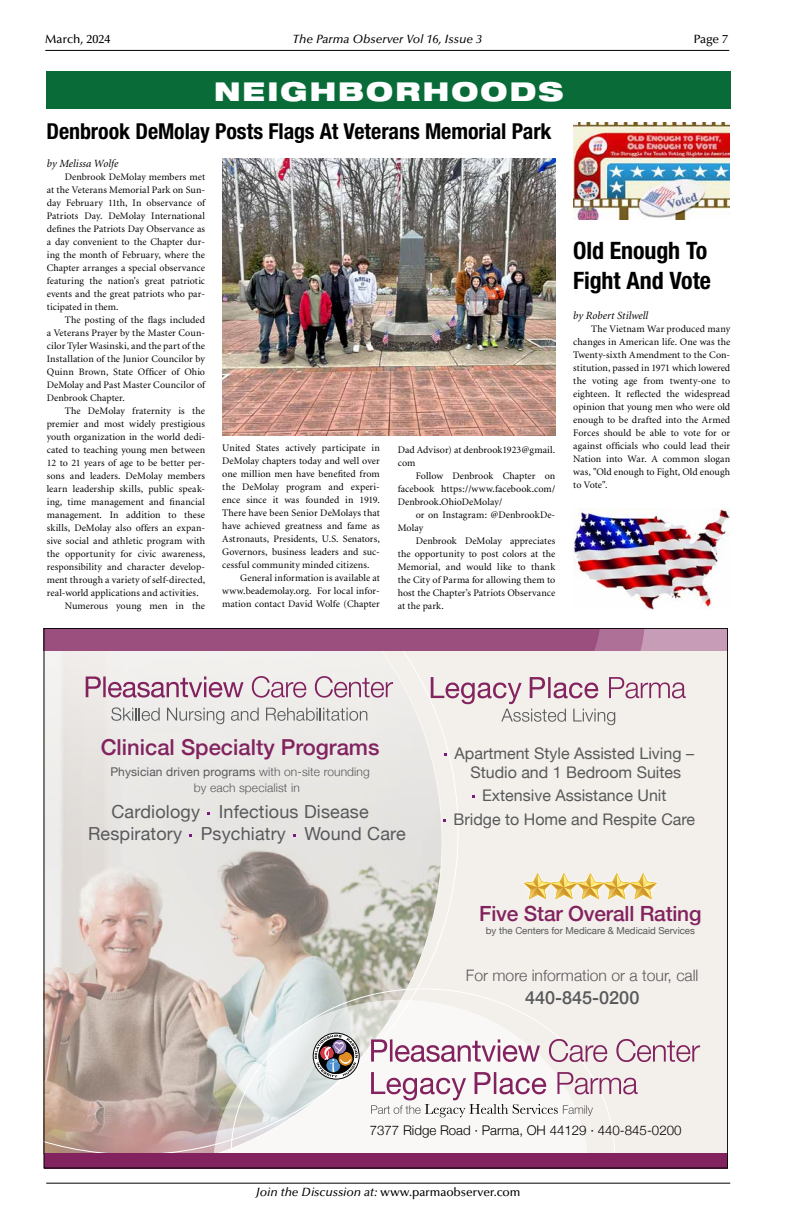
<style>
.page{position:relative;width:792px;height:1224px;background:#fff}
.page>*{position:absolute;margin:0;border:0;box-sizing:border-box;transform-origin:0 0}
.t1{font:900 expanded 26px "Helvetica Neue";letter-spacing:.085em;color:#fff}
.t2{font:700 condensed 24px/30px "Helvetica Neue";letter-spacing:-.005em;color:#000}
.t3{font:700 condensed 22px "Helvetica Neue";letter-spacing:-.005em;color:#000}
.t4{font:500 22px "Helvetica Neue";color:#82235f}
.t5{font:500 20.9px "Helvetica Neue";letter-spacing:-.01em;color:#82235f}
.t6{font:18px/22px "Helvetica Neue";letter-spacing:.01em;color:#58595b}
.t7{font:500 18px "Helvetica Neue";color:#58595b}
.t8{font:16px/19px "Helvetica Neue";color:#58595b;text-align:center}
.t9{font:300 15.8px "Helvetica Neue";color:#58595b}
.t10{font:300 13.3px "Helvetica Neue";color:#000}
.t11{font:300 12px/16px "Helvetica Neue";letter-spacing:.01em;color:#58595b}
.t12{font:500 12px "Optima";letter-spacing:-.005em;color:#000}
.t13{font:italic 500 12px "Optima";color:#000}
.t14{font:italic 11px "Minion";color:#000}
.t15{font:10px/13px "Minion";letter-spacing:.005em;color:#000;text-align:justify}
.t16{font:9.6px "Helvetica Neue";letter-spacing:-.005em;color:#58595b}
.s1{font-weight:400}
.s2{font-style:italic}
</style>
<div class="page">
<hr style="left:45px;top:50px;width:684px;height:1px;background:#000">
<hr style="left:46px;top:1183px;width:684px;height:1px;background:#000">
<div style="left:44px;top:628px;width:684px;height:526px;background:#f3efea"></div>
<svg style="left:46px;top:651px;width:413px;height:502px"></svg>
<svg style="left:231px;top:989px;width:384px;height:164px"></svg>
<svg style="left:525px;top:873px;width:131px;height:26px"></svg>
<svg style="left:371px;top:1039px;width:329px;height:23px"></svg>
<div style="left:313px;top:1033px;width:47px;height:46px;border:1px solid #000;border-radius:50%"></div>
<svg style="left:315px;top:1035px;width:43px;height:42px;background:#8b7f80"></svg>
<svg style="left:371px;top:1072px;width:267px;height:45px"></svg>
<div style="left:44px;top:1153px;width:684px;height:15px;background:#82235f"></div>
<svg style="left:44px;top:628px;width:684px;height:23px;background:#956c86"></svg>
<svg style="left:46px;top:630px;width:598px;height:21px;background:#9c5180"></svg>
<svg style="left:86px;top:676px;width:307px;height:22px"></svg>
<svg style="left:111px;top:707px;width:49px;height:14px"></svg>
<svg style="left:167px;top:708px;width:57px;height:16px"></svg>
<svg style="left:231px;top:708px;width:28px;height:13px"></svg>
<svg style="left:266px;top:708px;width:101px;height:13px"></svg>
<svg style="left:431px;top:677px;width:255px;height:48px"></svg>
<div style="left:47px;top:71px;width:684px;height:38px;background:#096c38"></div>
<img style="left:222px;top:159px;width:333px;height:277px">
<img style="left:573px;top:122px;width:156px;height:98px">
<img style="left:573px;top:508px;width:156px;height:102px">
<p class="t12" style="left:45px;top:32px;width:67px">March, 2024</p>
<p class="t13" style="left:292px;top:32px;width:191px">The Parma Observer Vol 16, Issue 3</p>
<p class="t12" style="left:694px;top:32px;width:36px">Page 7</p>
<h1 class="t1" style="left:214px;top:74px;width:351px">NEIGHBORHOODS</h1>
<h3 class="t3" style="left:47px;top:118px;width:507px">Denbrook DeMolay Posts Flags At Veterans Memorial Park</h3>
<p class="t14" style="left:47px;top:158px;width:73px">by Melissa Wolfe</p>
<p class="t15" style="left:47px;top:171px;width:160px;text-indent:18px">Denbrook DeMolay members met at the Veterans Memorial Park on Sun&shy;day February 11th, In observance of Patriots Day. DeMolay International defines the Patriots Day Observance as a day convenient to the Chapter dur&shy;ing the month of February, where the Chapter arranges a special observance featuring the nation's great patriotic events and the great patriots who par&shy;ticipated in them.</p>
<p class="t15" style="left:47px;top:314px;width:160px;text-indent:18px">The posting of the flags included a Veterans Prayer by the Master Coun&shy;cilor Tyler Wasinski, and the part of the Installation of the Junior Councilor by Quinn Brown, State Officer of Ohio DeMolay and Past Master Councilor of Denbrook Chapter.</p>
<p class="t15" style="left:65px;top:405px;width:142px">The DeMolay fraternity is the</p>
<p class="t15" style="left:47px;top:418px;width:160px">premier and most widely prestigious</p>
<p class="t15" style="left:47px;top:431px;width:160px">youth organization in the world dedi-</p>
<p class="t15" style="left:47px;top:444px;width:160px">cated to teaching young men between</p>
<p class="t15" style="left:47px;top:457px;width:160px">12 to 21 years of age to be better per-</p>
<p class="t15" style="left:47px;top:470px;width:160px">sons and leaders. DeMolay members</p>
<p class="t15" style="left:47px;top:483px;width:160px">learn leadership skills, public speak-</p>
<p class="t15" style="left:47px;top:496px;width:160px">ing, time management and financial</p>
<p class="t15" style="left:47px;top:509px;width:160px">management. In addition to these</p>
<p class="t15" style="left:47px;top:522px;width:160px">skills, DeMolay also offers an expan-</p>
<p class="t15" style="left:47px;top:535px;width:160px">sive social and athletic program with</p>
<p class="t15" style="left:47px;top:548px;width:160px">the opportunity for civic awareness,</p>
<p class="t15" style="left:47px;top:561px;width:160px">responsibility and character develop-</p>
<p class="t15" style="left:47px;top:574px;width:160px">ment through a variety of self-directed,</p>
<p class="t15" style="left:47px;top:587px;width:153px">real-world applications and activities.</p>
<p class="t15" style="left:65px;top:600px;width:142px">Numerous young men in the</p>
<p class="t15" style="left:222px;top:442px;width:159px">United States actively participate in DeMolay chapters today and well over one million men have benefited from the DeMolay program and experi&shy;ence since it was founded in 1919.<br>There have been Senior DeMolays that have achieved greatness and fame as Astronauts, Presidents, U.S. Senators, Governors, business leaders and suc&shy;cessful community minded citizens.</p>
<p class="t15" style="left:222px;top:572px;width:159px;text-indent:18px">General information is available at www.beademolay.org. For local infor&shy;mation contact David Wolfe (Chapter</p>
<p class="t15" style="left:398px;top:444px;width:159px">Dad Advisor) at denbrook1923@gmail. com</p>
<p class="t15" style="left:398px;top:470px;width:159px;text-indent:18px">Follow Denbrook Chapter on facebook https://www.facebook.com/ Denbrook.OhioDeMolay/</p>
<p class="t15" style="left:398px;top:509px;width:159px;text-indent:18px">or on Instagram: @DenbrookDe-<br>Molay</p>
<p class="t15" style="left:398px;top:535px;width:159px;text-indent:18px">Denbrook DeMolay appreciates the opportunity to post colors at the Memorial, and would like to thank the City of Parma for allowing them to host the Chapter’s Patriots Observance at the park.</p>
<h2 class="t2" style="left:573px;top:235px;width:139px">Old Enough To<br>Fight And Vote</h2>
<p class="t14" style="left:573px;top:311px;width:77px">by Robert Stilwell</p>
<p class="t15" style="left:573px;top:323px;width:158px;text-indent:18px">The Vietnam War produced many changes in American life. One was the Twenty-sixth Amendment to the Con&shy;stitution, passed in 1971 which lowered the voting age from twenty-one to eighteen. It reflected the widespread opinion that young men who were old enough to be drafted into the Armed Forces should be able to vote for or against officials who could lead their Nation into War. A common slogan was, "Old enough to Fight, Old enough to Vote".</p>
<h3 class="t4" style="left:101px;top:730px;width:280px">Clinical Specialty Programs</h3>
<p class="t11" style="left:194px;top:763px;width:178px;text-indent:-84px"><span class="s1">Physician driven programs</span> with on-site rounding by each specialist in</p>
<h3 class="t6" style="left:88px;top:802px;width:319px;text-indent:23px">Cardiology Infectious Disease<br>Respiratory Psychiatry Wound Care</h3>
<h3 class="t8" style="left:455px;top:744px;width:241px">Apartment Style Assisted Living –<br>Studio and 1 Bedroom Suites</h3>
<h3 class="t8" style="left:454px;top:785px;width:243px;line-height:23.5px">Extensive Assistance Unit<br>Bridge to Home and Respite Care</h3>
<h3 class="t5" style="left:479px;top:896px;width:224px">Five Star Overall Rating</h3>
<p class="t16" style="left:486px;top:924px;width:211px">by the Centers for Medicare &amp; Medicaid Services</p>
<h3 class="t9" style="left:466px;top:963px;width:234px">For more information or a tour, call</h3>
<h3 class="t7" style="left:525px;top:983px;width:116px">440-845-0200</h3>
<h3 class="t10" style="left:370px;top:1120px;width:313px">7377 Ridge Road · Parma, OH 44129 · 440-845-0200</h3>
<p class="t12" style="left:256px;top:1186px;width:266px"><span class="s2">Join the Discussion at:</span> www.parmaobserver.com</p>
</div>
